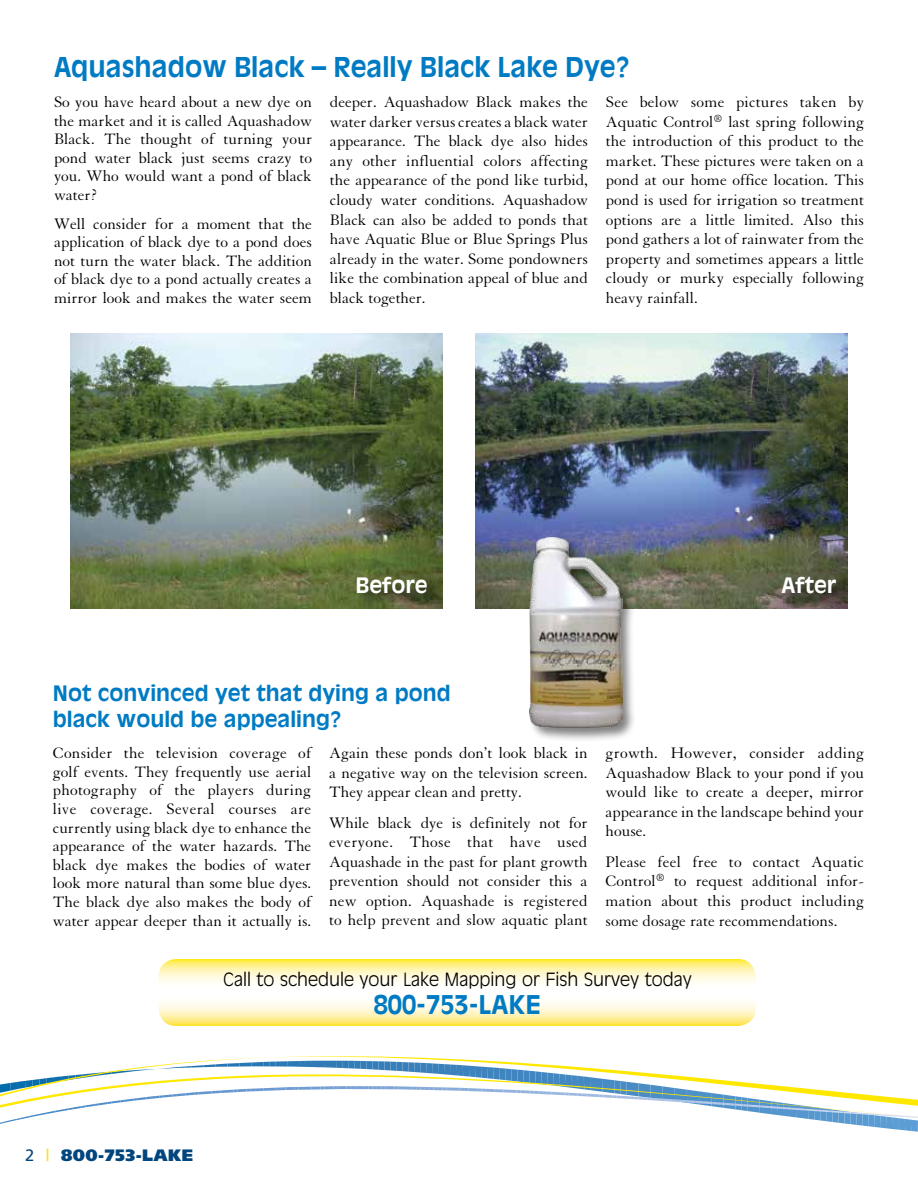
<style>
.page{position:relative;width:918px;height:1188px;background:#fff}
.page>*{position:absolute;margin:0;border:0;box-sizing:border-box;transform-origin:0 0}
.t1{font:700 27px "Antique Olive";color:#007bc3;scale:.96 1}
.t2{font:700 25.5px "Antique Olive";color:#007bc3}
.t3{font:700 21px/25.5px "Antique Olive";color:#007bc3}
.t4{font:700 21px "Antique Olive";color:#fff}
.t5{font:300 18px "Antique Olive";color:#000}
.t6{font:16.5px/19.6px "Granjon";color:#000;text-align:justify}
.t7{font:900 16.5px "Frutiger";letter-spacing:.03em;color:#00467e}
.s1{font-weight:400}
.s2{font-weight:400;color:#ffe100}
</style>
<div class="page">
<svg style="left:0;top:1058px;width:268px;height:66px"></svg>
<svg style="left:268px;top:1056px;width:650px;height:76px"></svg>
<img style="left:70px;top:334px;width:373px;height:274px">
<img style="left:476px;top:334px;width:372px;height:274px">
<div style="left:528px;top:536px;width:108px;height:206px;background:#000;opacity:.5"></div>
<img style="left:529px;top:538px;width:93px;height:190px">
<svg style="left:158px;top:959px;width:598px;height:67px"></svg>
<div style="left:355px;top:575px;width:86px;height:33px;background:#000;opacity:.6"></div>
<div style="left:780px;top:575px;width:70px;height:33px;background:#000;opacity:.6"></div>
<h1 class="t1" style="left:54px;top:50px;width:602px">Aquashadow Black – Really Black Lake Dye?</h1>
<p class="t6" style="left:54px;top:93px;width:260px;line-height:18.5px">So you have heard about a new dye on the market and it is called Aquashadow Black. The thought of turning your pond water black just seems crazy to you. Who would want a pond of black water?</p>
<p class="t6" style="left:54px;top:215px;width:260px;line-height:18.5px">Well consider for a moment that the application of black dye to a pond does not turn the water black. The addition of black dye to a pond actually creates a mirror look and makes the water seem</p>
<p class="t6" style="left:330px;top:93px;width:260px">deeper. Aquashadow Black makes the water darker versus creates a black water appearance. The black dye also hides any other influential colors affecting the appearance of the pond like turbid, cloudy water conditions. Aquashadow Black can also be added to ponds that have Aquatic Blue or Blue Springs Plus already in the water. Some pondowners like the combination appeal of blue and black together.</p>
<p class="t6" style="left:606px;top:93px;width:260px">See below some pictures taken by Aquatic Control<sup>®</sup> last spring following the introduction of this product to the market. These pictures were taken on a pond at our home office location. This pond is used for irrigation so treatment options are a little limited. Also this pond gathers a lot of rainwater from the property and sometimes appears a little cloudy or murky especially following heavy rainfall.</p>
<p class="t4" style="left:355px;top:573px;width:74px">Before</p>
<p class="t4" style="left:781px;top:573px;width:56px">After</p>
<p class="t3" style="left:53px;top:680px;width:399px">Not convinced yet that dying a pond black would be appealing?</p>
<p class="t6" style="left:53px;top:744px;width:260px;line-height:18.6px">Consider the television coverage of golf events. They frequently use aerial photography of the players during live coverage. Several courses are currently using black dye to enhance the appearance of the water hazards. The black dye makes the bodies of water look more natural than some blue dyes.<br>The black dye also makes the body of water appear deeper than it actually is.</p>
<p class="t6" style="left:329px;top:744px;width:260px">Again these ponds don’t look black in a negative way on the television screen.<br>They appear clean and pretty.</p>
<p class="t6" style="left:329px;top:813px;width:260px">While black dye is definitely not for everyone. Those that have used Aquashade in the past for plant growth prevention should not consider this a new option. Aquashade is registered to help prevent and slow aquatic plant</p>
<p class="t6" style="left:606px;top:744px;width:260px">growth. However, consider adding Aquashadow Black to your pond if you would like to create a deeper, mirror appearance in the landscape behind your house.</p>
<p class="t6" style="left:606px;top:852px;width:260px">Please feel free to contact Aquatic Control<sup>®</sup> to request additional infor&shy;mation about this product including some dosage rate recommendations.</p>
<p class="t5" style="left:223px;top:969px;width:470px">Call to schedule your Lake Mapping or Fish Survey today</p>
<h2 class="t2" style="left:374px;top:989px;width:169px">800-753-LAKE</h2>
<p class="t7" style="left:25px;top:1145px;width:170px"><span class="s1">2</span> <span class="s2">|</span> 800-753-LAKE</p>
</div>
